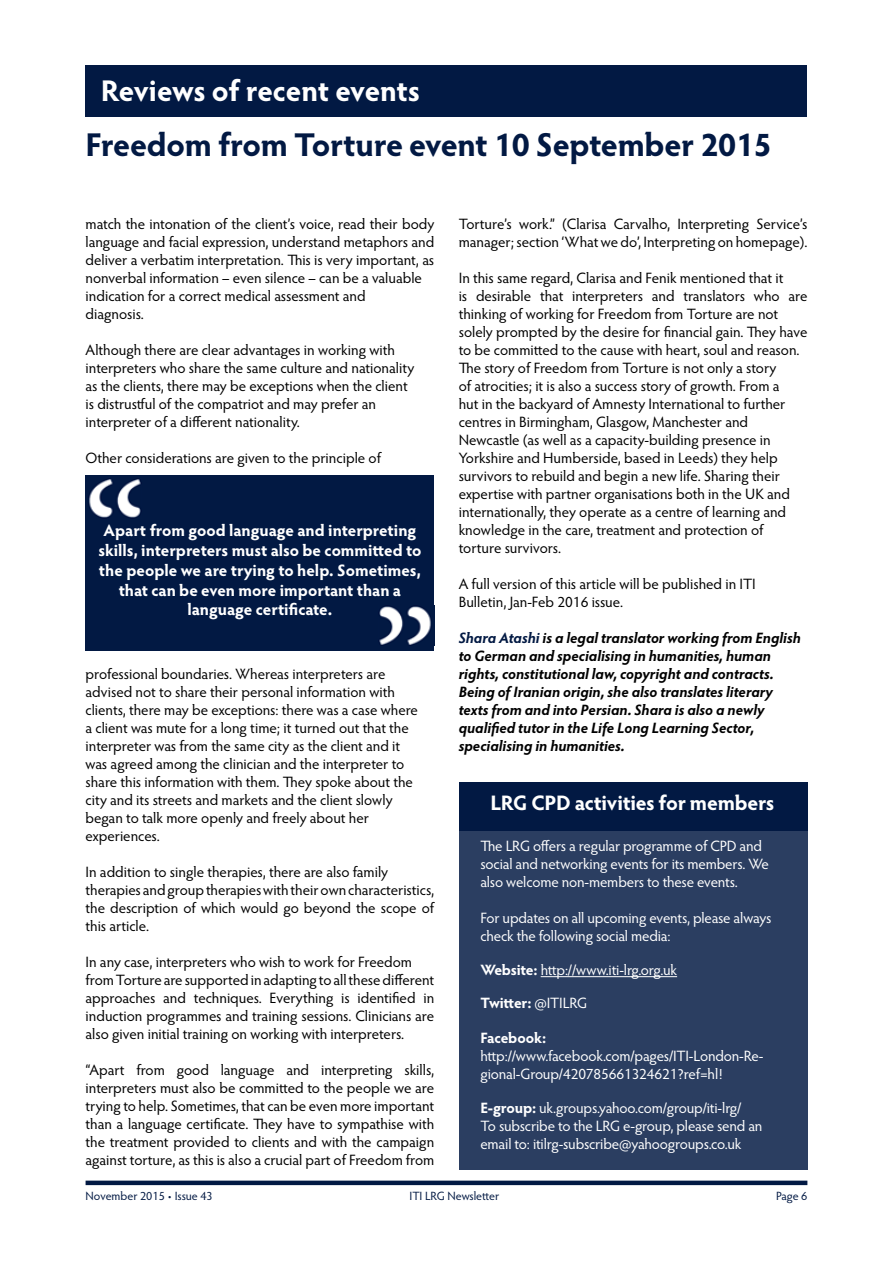
<style>
.page{position:relative;width:893px;height:1263px;background:#fff}
.page>*{position:absolute;margin:0;border:0;box-sizing:border-box;transform-origin:0 0}
.t1{font:700 33px "Hypatia Sans Pro";letter-spacing:-.01em;color:#021943}
.t2{font:700 30px "Hypatia Sans Pro";letter-spacing:-.01em;color:#fff}
.t3{font:700 21px "Hypatia Sans Pro";letter-spacing:-.015em;color:#fff}
.t4{font:700 16.5px/19.8px "Hypatia Sans Pro";letter-spacing:-.005em;color:#fff;text-align:center}
.t5{font:15px/18px "Hypatia Sans Pro";letter-spacing:-.005em;color:#000}
.t6{font:15px/18px "Hypatia Sans Pro";letter-spacing:-.01em;color:#fff}
.t7{font:italic 700 15px/18px "Hypatia Sans Pro";color:#000}
.t8{font:700 15px "Hypatia Sans Pro";letter-spacing:-.01em;color:#fff}
.t9{font:12px "Hypatia Sans Pro";letter-spacing:-.005em;color:#021943}
.s1{color:#021943}
.s2{font-weight:700}
.s3{font-weight:400}
</style>
<div class="page">
<div style="left:86px;top:66px;width:721px;height:51px;background:#021943"></div>
<div style="left:86px;top:476px;width:348px;height:175px;background:#021943"></div>
<img style="left:379px;top:606px;width:52px;height:39px">
<img style="left:89px;top:479px;width:52px;height:40px">
<div style="left:459px;top:782px;width:348px;height:387px;background:#2b3e61"></div>
<div style="left:459px;top:782px;width:348px;height:49px;background:#021943"></div>
<hr style="left:541px;top:976px;width:136px;height:1px;background:#fff">
<div style="left:86px;top:1180px;width:721px;height:5px;background:#021943"></div>
<h2 class="t2" style="left:101px;top:69px;width:321px">Reviews of recent events</h2>
<h1 class="t1" style="left:86px;top:121px;width:688px">Freedom from Torture event 10 September 2015</h1>
<p class="t5" style="left:86px;top:214px;width:350px">match the intonation of the client’s voice, read their body language and facial expression, understand metaphors and deliver a verbatim interpretation. This is very important, as nonverbal information – even silence – can be a valuable indication for a correct medical assessment and<br>diagnosis.</p>
<p class="t5" style="left:86px;top:340px;width:330px">Although there are clear advantages in working with interpreters who share the same culture and nationality as the clients, there may be exceptions when the client is distrustful of the compatriot and may prefer an interpreter of a different nationality.</p>
<p class="t5" style="left:86px;top:448px;width:297px">Other considerations are given to the principle of</p>
<p class="t4" style="left:98px;top:520px;width:325px">Apart from good language and interpreting skills, interpreters must also be committed to the people we are trying to help. Sometimes, that can be even more important than a language certificate.</p>
<p class="t5" style="left:86px;top:664px;width:334px">professional boundaries. Whereas interpreters are advised not to share their personal information with clients, there may be exceptions: there was a case where a client was mute for a long time; it turned out that the interpreter was from the same city as the client and it was agreed among the clinician and the interpreter to share this information with them. They spoke about the city and its streets and markets and the client slowly began to talk more openly and freely about her experiences.</p>
<p class="t5" style="left:86px;top:862px;width:350px">In addition to single therapies, there are also family therapies and group therapies with their own characteristics, the description of which would go beyond the scope of this article.</p>
<p class="t5" style="left:86px;top:952px;width:350px">In any case, interpreters who wish to work for Freedom from Torture are supported in adapting to all these different approaches and techniques. Everything is identified in induction programmes and training sessions. Clinicians are also given initial training on working with interpreters.</p>
<p class="t5" style="left:86px;top:1060px;width:350px;text-align:justify">“Apart from good language and interpreting skills, interpreters must also be committed to the people we are trying to help. Sometimes, that can be even more important than a language certificate. They have to sympathise with the treatment provided to clients and with the campaign against torture, as this is also a crucial part of Freedom from</p>
<p class="t5" style="left:459px;top:214px;width:350px">Torture’s work.” (Clarisa Carvalho, Interpreting Service’s manager; section ‘What we do’, Interpreting on homepage).</p>
<p class="t5" style="left:459px;top:268px;width:350px">In this same regard, Clarisa and Fenik mentioned that it<br>is desirable that interpreters and translators who are thinking of working for Freedom from Torture are not solely prompted by the desire for financial gain. They have to be committed to the cause with heart, soul and reason.<br>The story of Freedom from Torture is not only a story<br>of atrocities; it is also a success story of growth. From a<br>hut in the backyard of Amnesty International to further centres in Birmingham, Glasgow, Manchester and Newcastle (as well as a capacity-building presence in Yorkshire and Humberside, based in Leeds) they help survivors to rebuild and begin a new life. Sharing their expertise with partner organisations both in the UK and internationally, they operate as a centre of learning and knowledge in the care, treatment and protection of torture survivors.</p>
<p class="t5" style="left:459px;top:574px;width:298px">A full version of this article will be published in ITI<br>Bulletin, Jan-Feb 2016 issue.</p>
<p class="t7" style="left:459px;top:628px;width:344px"><span class="s1">Shara Atashi</span> is a legal translator working from English to German and specialising in humanities, human rights, constitutional law, copyright and contracts.<br>Being of Iranian origin, she also translates literary texts from and into Persian. Shara is also a newly qualified tutor in the Life Long Learning Sector, specialising in humanities.</p>
<h3 class="t3" style="left:491px;top:788px;width:285px">LRG CPD activities for members</h3>
<p class="t6" style="left:480px;top:836px;width:290px">The LRG offers a regular programme of CPD and social and networking events for its members. We also welcome non-members to these events.</p>
<p class="t6" style="left:480px;top:908px;width:292px">For updates on all upcoming events, please always check the following social media:</p>
<p class="t6" style="left:480px;top:961px;width:198px"><span class="s2">Website:</span> http://www.iti-lrg.org.uk</p>
<p class="t8" style="left:480px;top:992px;width:108px">Twitter: <span class="s3">@ITILRG</span></p>
<p class="t8" style="left:480px;top:1027px;width:67px">Facebook:</p>
<p class="t6" style="left:480px;top:1046px;width:285px">http://www.facebook.com/pages/ITI-London-Re&shy;gional-Group/420785661324621?ref=hl!</p>
<p class="t6" style="left:480px;top:1099px;width:284px"><span class="s2">E-group:</span> uk.groups.yahoo.com/group/iti-lrg/<br>To subscribe to the LRG e-group, please send an email to: itilrg-subscribe@yahoogroups.co.uk</p>
<p class="t9" style="left:86px;top:1187px;width:129px">November 2015 • Issue 43</p>
<p class="t9" style="left:410px;top:1187px;width:91px">ITI LRG Newsletter</p>
<p class="t9" style="left:776px;top:1187px;width:33px">Page 6</p>
</div>
